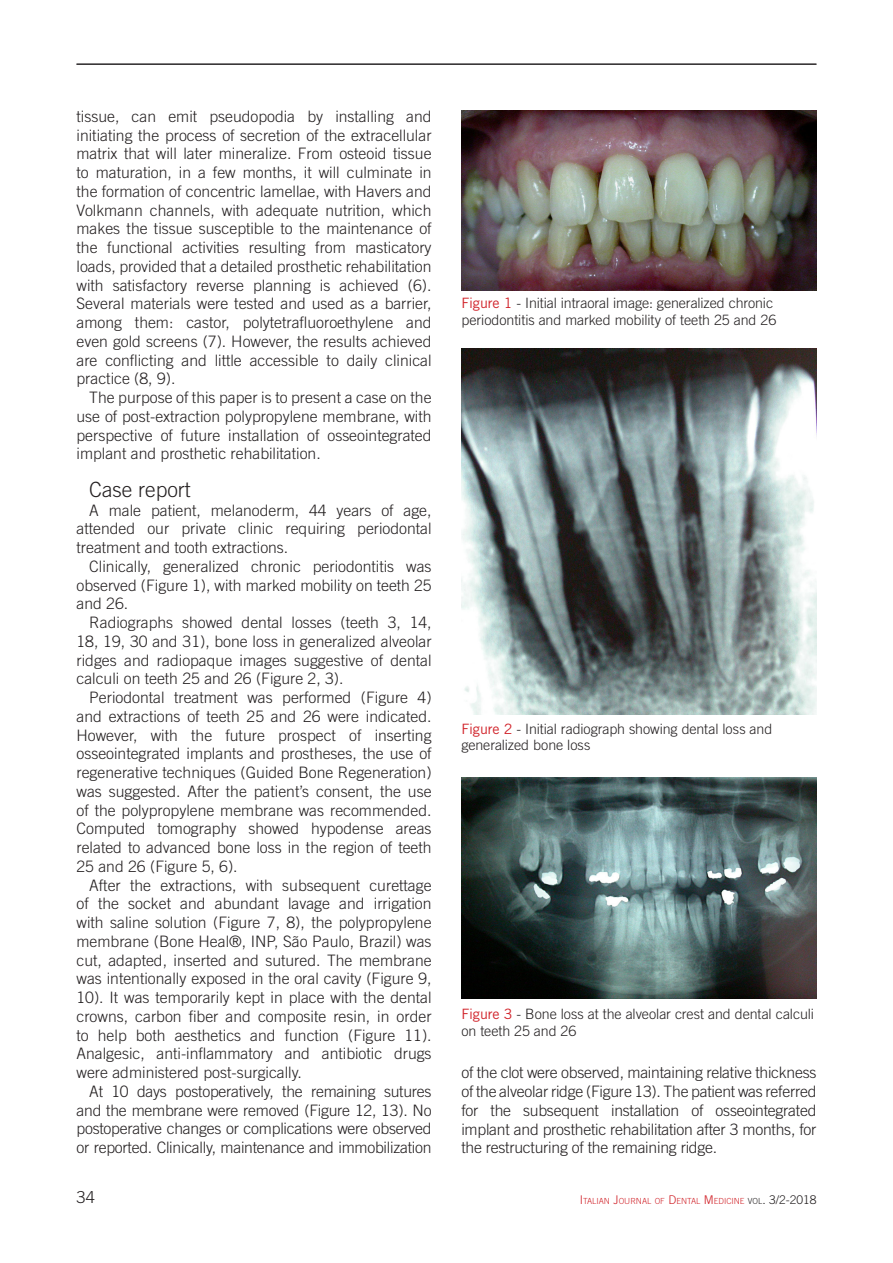
<style>
.page{position:relative;width:893px;height:1263px;background:#fff}
.page>*{position:absolute;margin:0;border:0;box-sizing:border-box;transform-origin:0 0}
.t1{font:300 21px "Trade Gothic LT Std";color:#231f20}
.t2{font:300 16.5px "Trade Gothic LT Std";color:#231f20}
.t3{font:300 15.75px/18.8px "Trade Gothic LT Std";color:#231f20;text-align:justify}
.t4{font:300 14.25px/16.5px "Trade Gothic LT Std";letter-spacing:-.005em;color:#231f20}
.t5{font:300 8.4px "Trade Gothic LT Std";color:#d1232a}
.s1{font-weight:400;color:#d1232a}
.s2{font-size:12px}
.s3{color:#231f20}
.s4{font-size:12px;color:#231f20}
</style>
<div class="page">
<hr style="left:77px;top:64px;width:739px;height:1px;background:#231f20">
<img style="left:461px;top:111px;width:355px;height:180px">
<img style="left:461px;top:777px;width:355px;height:221px">
<img style="left:461px;top:349px;width:355px;height:365px">
<p class="t3" style="left:77px;top:107px;width:357px">tissue, can emit pseudopodia by installing and initiating the process of secretion of the extracellular matrix that will later mineralize. From osteoid tissue to maturation, in a few months, it will culminate in the formation of concentric lamellae, with Havers and Volkmann channels, with adequate nutrition, which makes the tissue susceptible to the maintenance of the functional activities resulting from masticatory loads, provided that a detailed prosthetic rehabilitation with satisfactory reverse planning is achieved (6).<br>Several materials were tested and used as a barrier, among them: castor, polytetrafluoroethylene and even gold screens (7). However, the results achieved are conflicting and little accessible to daily clinical practice (8, 9).</p>
<p class="t3" style="left:77px;top:388px;width:357px;text-indent:13px">The purpose of this paper is to present a case on the use of post-extraction polypropylene membrane, with perspective of future installation of osseointegrated implant and prosthetic rehabilitation.</p>
<h1 class="t1" style="left:89px;top:477px;width:103px">Case report</h1>
<p class="t3" style="left:77px;top:500px;width:357px;text-indent:13px">A male patient, melanoderm, 44 years of age, attended our private clinic requiring periodontal treatment and tooth extractions.</p>
<p class="t3" style="left:77px;top:557px;width:357px;text-indent:13px">Clinically, generalized chronic periodontitis was observed (Figure 1), with marked mobility on teeth 25 and 26.</p>
<p class="t3" style="left:77px;top:613px;width:357px;text-indent:13px">Radiographs showed dental losses (teeth 3, 14, 18, 19, 30 and 31), bone loss in generalized alveolar ridges and radiopaque images suggestive of dental calculi on teeth 25 and 26 (Figure 2, 3).</p>
<p class="t3" style="left:77px;top:688px;width:357px;text-indent:13px">Periodontal treatment was performed (Figure 4) and extractions of teeth 25 and 26 were indicated.<br>However, with the future prospect of inserting osseointegrated implants and prostheses, the use of regenerative techniques (Guided Bone Regeneration) was suggested. After the patient’s consent, the use of the polypropylene membrane was recommended.<br>Computed tomography showed hypodense areas related to advanced bone loss in the region of teeth 25 and 26 (Figure 5, 6).</p>
<p class="t3" style="left:77px;top:875px;width:357px;text-indent:13px">After the extractions, with subsequent curettage of the socket and abundant lavage and irrigation with saline solution (Figure 7, 8), the polypropylene membrane (Bone Heal®, INP, São Paulo, Brazil) was cut, adapted, inserted and sutured. The membrane was intentionally exposed in the oral cavity (Figure 9, 10). It was temporarily kept in place with the dental crowns, carbon fiber and composite resin, in order to help both aesthetics and function (Figure 11).<br>Analgesic, anti-inflammatory and antibiotic drugs were administered post-surgically.</p>
<p class="t3" style="left:77px;top:1082px;width:357px;text-indent:13px">At 10 days postoperatively, the remaining sutures and the membrane were removed (Figure 12, 13). No postoperative changes or complications were observed or reported. Clinically, maintenance and immobilization</p>
<p class="t4" style="left:461px;top:295px;width:316px"><span class="s1">Figure 1</span> - Initial intraoral image: generalized chronic periodontitis and marked mobility of teeth 25 and 26</p>
<p class="t4" style="left:461px;top:720px;width:312px"><span class="s1">Figure 2</span> - Initial radiograph showing dental loss and generalized bone loss</p>
<p class="t4" style="left:461px;top:1006px;width:354px"><span class="s1">Figure 3</span> - Bone loss at the alveolar crest and dental calculi on teeth 25 and 26</p>
<p class="t3" style="left:461px;top:1063px;width:357px">of the clot were observed, maintaining relative thickness of the alveolar ridge (Figure 13). The patient was referred for the subsequent installation of osseointegrated implant and prosthetic rehabilitation after 3 months, for the restructuring of the remaining ridge.</p>
<p class="t2" style="left:77px;top:1187px;width:20px">34</p>
<p class="t5" style="left:580px;top:1195px;width:238px"><span class="s2">I</span>TALIAN <span class="s2">J</span>OURNAL OF <span class="s2">D</span>ENTAL <span class="s2">M</span>EDICI NE <span class="s3">VOL</span><span class="s4">. 3/2-2018</span></p>
</div>
